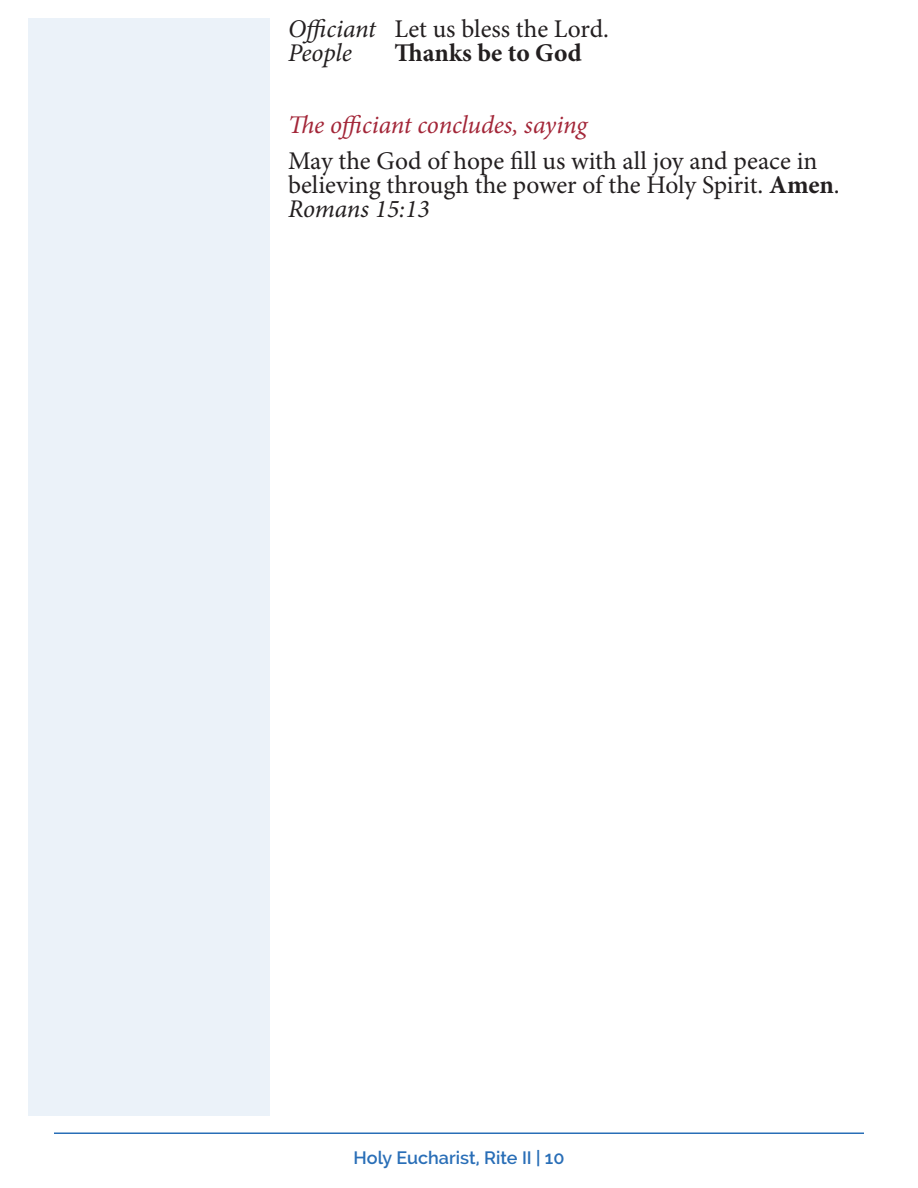
<style>
.page{position:relative;width:918px;height:1188px;background:#fff}
.page>*{position:absolute;margin:0;border:0;box-sizing:border-box;transform-origin:0 0}
.Section_Header{font:25.5px/24px "Minion Pro";color:#231f20}
.Section_Header-2{font:italic 25.5px "Minion Pro";letter-spacing:-.01em;color:#a32638}
.Section_Header-3{font:700 25.5px "Minion Pro";color:#231f20}
.t1{font:600 18px "Raleway";color:#296eb7}
.s1{font-style:italic}
.s2{font-weight:700}
</style>
<div class="page">
<hr style="left:54px;top:1132px;width:810px;height:2px;background:#296eb7">
<div style="left:28px;top:18px;width:242px;height:1098px;background:#ebf2f9"></div>
<p class="Section_Header" style="left:288px;top:17px;width:322px"><span class="s1">Officiant</span> Let us bless the Lord.<br><span class="s1">People</span></p>
<p class="Section_Header-3" style="left:394px;top:34px;width:189px">Thanks be to God</p>
<p class="Section_Header-2" style="left:288px;top:107px;width:301px">The officiant concludes, saying</p>
<p class="Section_Header" style="left:288px;top:149px;width:553px">May the God of hope fill us with all joy and peace in believing through the power of the Holy Spirit. <span class="s2">Amen</span>.<br><span class="s1">Romans 15:13</span></p>
<p class="t1" style="left:353px;top:1147px;width:213px">Holy Eucharist, Rite II | 10</p>
</div>
